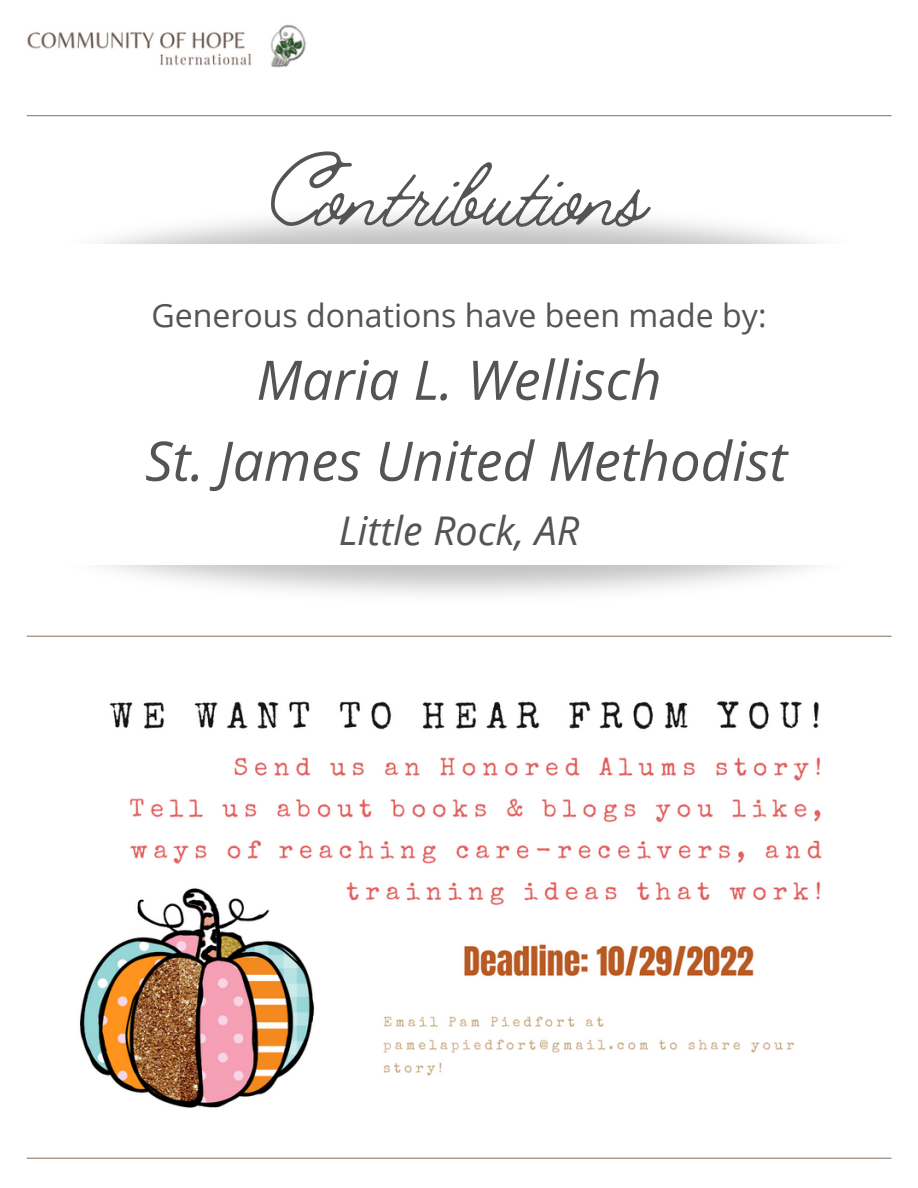
<style>
.page{position:relative;width:918px;height:1188px;background:#fff}
.page>*{position:absolute;margin:0;border:0;box-sizing:border-box;transform-origin:0 0}
.t1{font:300 105px "Jimmy Script";color:#545454}
.t2{font:italic 54.6px/81px "Open Sans";color:#545454;text-align:center}
.t3{font:italic 39.6px "Open Sans";color:#545454}
.t4{font:32.1px "Open Sans";color:#545454}
</style>
<div class="page">
<img style="left:27px;top:24px;width:279px;height:43px">
<hr style="left:27px;top:636px;width:864px;height:1px;background:#8c7c6d">
<hr style="left:27px;top:115px;width:864px;height:1px;background:#8c7c6d">
<img style="left:79px;top:701px;width:743px;height:407px">
<hr style="left:27px;top:1158px;width:864px;height:1px;background:#8c7c6d">
<h1 class="t1" style="left:271px;top:128px;width:378px">Contributions</h1>
<p class="t4" style="left:151px;top:292px;width:617px">Generous donations have been made by:</p>
<p class="t2" style="left:145px;top:338px;width:643px">Maria L. Wellisch<br>St. James United Methodist</p>
<p class="t3" style="left:339px;top:503px;width:242px">Little Rock, AR</p>
</div>
